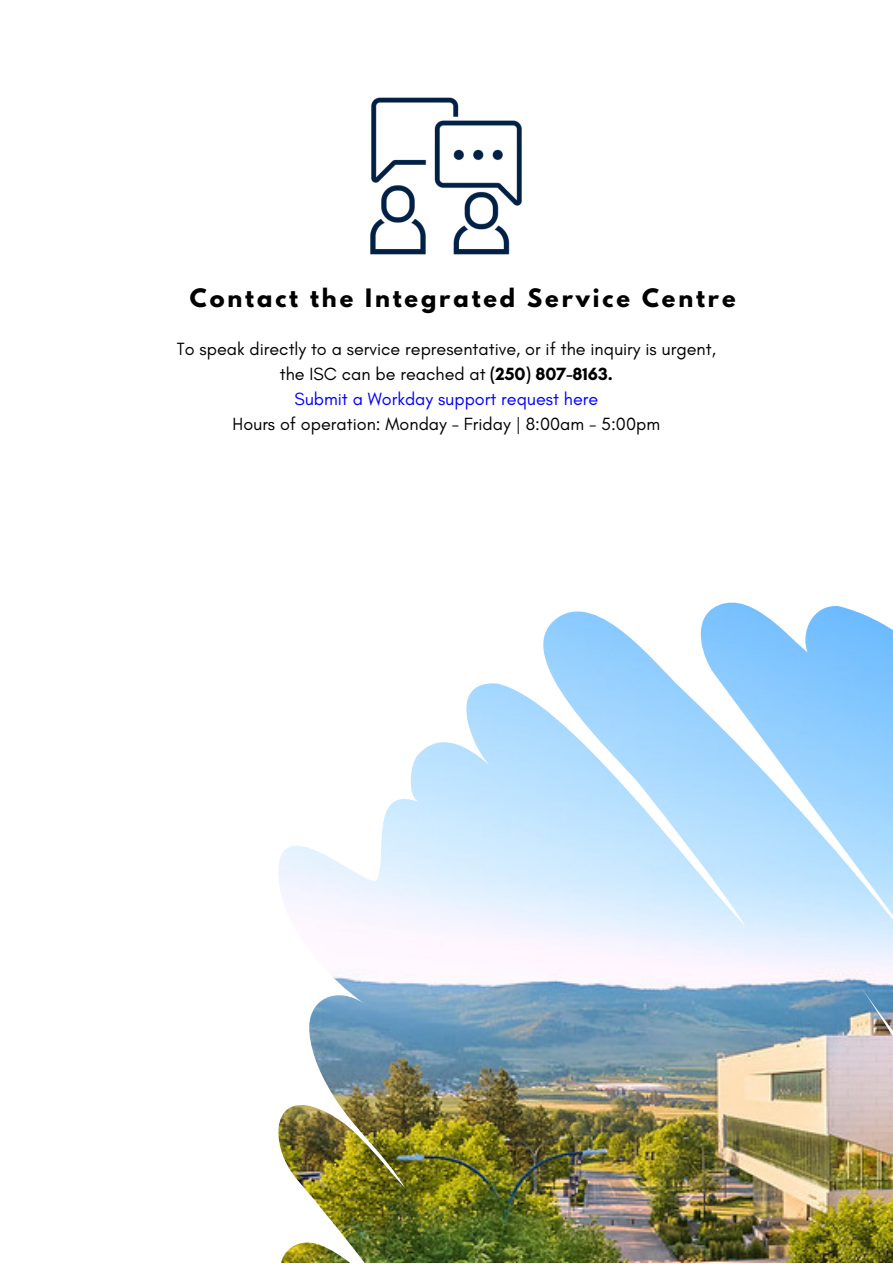
<style>
.page{position:relative;width:893px;height:1264px;background:#fff}
.page>*{position:absolute;margin:0;border:0;box-sizing:border-box;transform-origin:0 0}
.t1{font:700 22.5px "League Spartan";letter-spacing:.13em;color:#000}
.t2{font:18px/24.8px "Glacial Indifference";color:#000;text-align:center}
.t3{font:18px "Glacial Indifference";color:#00f}
.s1{font-weight:700}
</style>
<div class="page">
<img style="left:370px;top:97px;width:152px;height:158px">
<img style="left:278px;top:602px;width:614px;height:660px">
<p class="t1" style="left:190px;top:287px;width:547px">Contact the Integrated Service Centre</p>
<p class="t2" style="left:177px;top:336px;width:540px">To speak directly to a service representative, or if the inquiry is urgent, the ISC can be reached at <span class="s1">(250) 807-8163.</span></p>
<p class="t3" style="left:294px;top:387px;width:305px">Submit a Workday support request here</p>
<p class="t2" style="left:232px;top:411px;width:429px">Hours of operation: Monday - Friday | 8:00am - 5:00pm</p>
</div>
